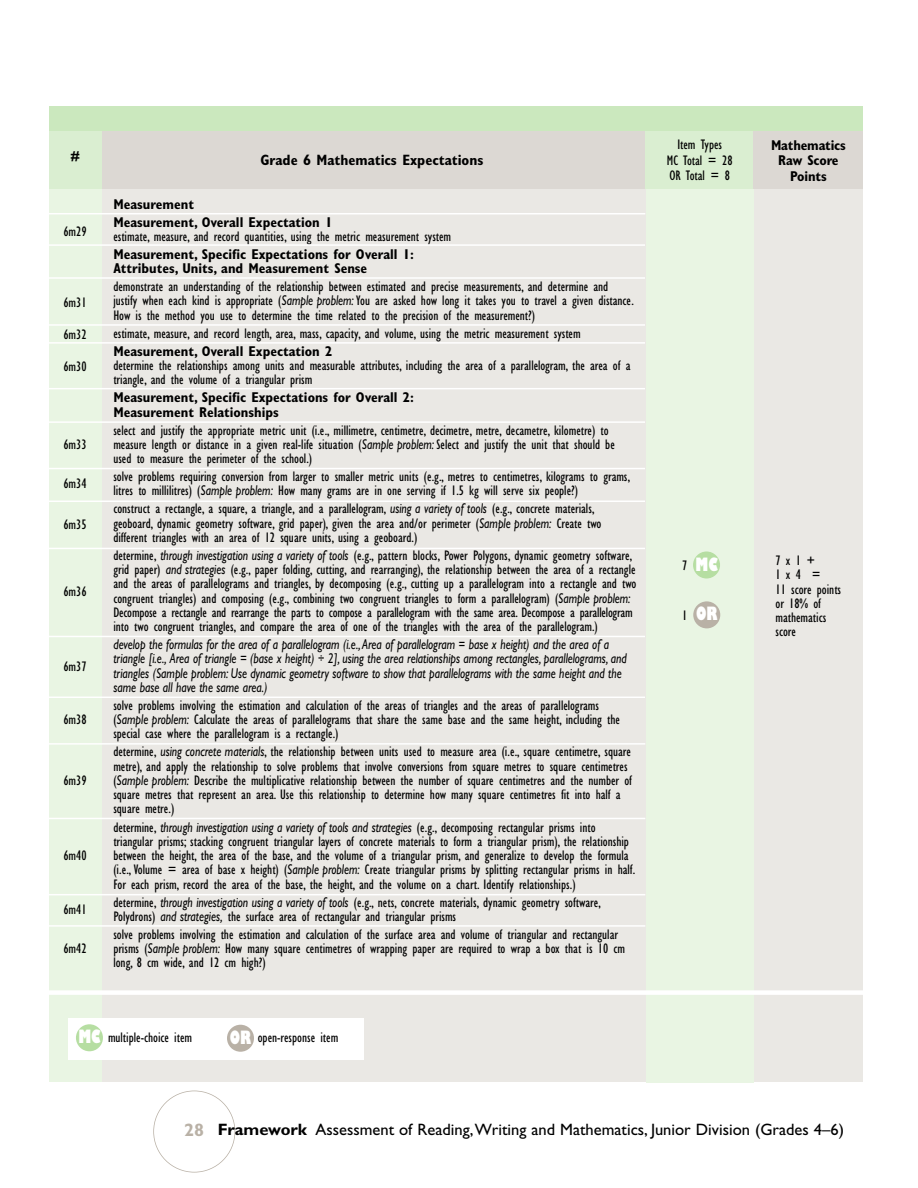
<style>
.page{position:relative;width:918px;height:1188px;background:#fff}
.page>*{position:absolute;margin:0;border:0;box-sizing:border-box;transform-origin:0 0}
.t1{font:800 condensed 18px "Gill Sans";color:#fff}
.t2{font:16.5px "Gill Sans";color:#000}
.t3{font:700 condensed 15px "Gill Sans";color:#000}
.t4{font:condensed 14.25px/14.2px "Gill Sans";color:#000}
.t5{font:italic 14.25px/14.2px "Gill Sans";color:#000;scale:.8 1}
.t6{font:700 condensed 14.25px/14.2px "Gill Sans";color:#000}
.s1{font-style:italic;font-stretch:normal}
.s2{font-weight:800;font-size:18px;color:#fff}
.s3{font-weight:700;font-size:18px;color:#b9b1a6}
.s4{font-weight:700}
</style>
<div class="page">
<div style="left:153px;top:1091px;width:82px;height:82px;border:2px solid #b9b1a6;border-radius:50%"></div>
<div style="left:91px;top:131px;width:615px;height:951px;background:#eae8e4"></div>
<div style="left:49px;top:132px;width:52px;height:950px;background:#e9f5e3"></div>
<div style="left:646px;top:125px;width:108px;height:957px;background:#e9f5e3"></div>
<div style="left:754px;top:132px;width:109px;height:950px;background:#eae8e4"></div>
<div style="left:646px;top:130px;width:108px;height:59px;background:#daeed1"></div>
<div style="left:753px;top:130px;width:110px;height:59px;background:#dcd8d3"></div>
<div style="left:100px;top:130px;width:545px;height:59px;background:#dcd8d3"></div>
<div style="left:49px;top:130px;width:52px;height:59px;background:#daeed1"></div>
<div style="left:49px;top:106px;width:814px;height:24px;background:#cbe8be"></div>
<div style="left:693px;top:552px;width:27px;height:27px;background:#b6dea2;border-radius:50%"></div>
<div style="left:693px;top:601px;width:27px;height:27px;background:#b9b1a6;border-radius:50%"></div>
<div style="left:68px;top:1018px;width:295px;height:41px;background:#fff"></div>
<div style="left:76px;top:1024px;width:27px;height:27px;background:#b6dea2;border-radius:50%"></div>
<div style="left:227px;top:1025px;width:27px;height:27px;background:#b9b1a6;border-radius:50%"></div>
<div style="left:16px;top:990px;width:851px;height:5px;background:#fff"></div>
<hr style="left:15px;top:213px;width:630px;height:1px;background:#fff">
<hr style="left:15px;top:244px;width:630px;height:2px;background:#fff">
<hr style="left:15px;top:277px;width:630px;height:2px;background:#fff">
<hr style="left:15px;top:324px;width:630px;height:2px;background:#fff">
<hr style="left:15px;top:342px;width:630px;height:2px;background:#fff">
<hr style="left:15px;top:388px;width:630px;height:1px;background:#fff">
<hr style="left:15px;top:421px;width:630px;height:2px;background:#fff">
<hr style="left:15px;top:468px;width:630px;height:1px;background:#fff">
<hr style="left:15px;top:501px;width:630px;height:1px;background:#fff">
<hr style="left:15px;top:548px;width:630px;height:1px;background:#fff">
<hr style="left:15px;top:636px;width:630px;height:1px;background:#fff">
<hr style="left:15px;top:697px;width:630px;height:1px;background:#fff">
<hr style="left:15px;top:743px;width:630px;height:2px;background:#fff">
<hr style="left:15px;top:818px;width:630px;height:1px;background:#fff">
<hr style="left:15px;top:894px;width:630px;height:1px;background:#fff">
<hr style="left:15px;top:925px;width:630px;height:2px;background:#fff">
<p class="t6" style="left:70px;top:150px;width:11px">#</p>
<p class="t4" style="left:63px;top:225px;width:25px">6m29</p>
<p class="t4" style="left:63px;top:297px;width:25px">6m31</p>
<p class="t4" style="left:63px;top:328px;width:25px">6m32</p>
<p class="t4" style="left:63px;top:360px;width:25px">6m30</p>
<p class="t4" style="left:63px;top:439px;width:25px">6m33</p>
<p class="t4" style="left:63px;top:478px;width:25px">6m34</p>
<p class="t4" style="left:63px;top:518px;width:25px">6m35</p>
<p class="t4" style="left:63px;top:586px;width:25px">6m36</p>
<p class="t4" style="left:63px;top:660px;width:25px">6m37</p>
<p class="t4" style="left:63px;top:713px;width:25px">6m38</p>
<p class="t4" style="left:63px;top:774px;width:25px">6m39</p>
<p class="t4" style="left:63px;top:850px;width:25px">6m40</p>
<p class="t4" style="left:63px;top:903px;width:25px">6m41</p>
<p class="t4" style="left:63px;top:943px;width:25px">6m42</p>
<p class="t3" style="left:261px;top:154px;width:224px">Grade 6 Mathematics Expectations</p>
<p class="t6" style="left:113px;top:196px;width:221px;line-height:18px">Measurement<br>Measurement, Overall Expectation 1</p>
<p class="t4" style="left:113px;top:230px;width:339px">estimate, measure, and record quantities, using the metric measurement system</p>
<p class="t6" style="left:113px;top:248px;width:302px">Measurement, Specific Expectations for Overall 1:<br>Attributes, Units, and Measurement Sense</p>
<p class="t4" style="left:113px;top:281px;width:522px">demonstrate an understanding of the relationship between estimated and precise measurements, and determine and justify when each kind is appropriate (<span class="s1">Sample problem:</span> You are asked how long it takes you to travel a given distance.<br>How is the method you use to determine the time related to the precision of the measurement?)</p>
<p class="t4" style="left:113px;top:327px;width:469px">estimate, measure, and record length, area, mass, capacity, and volume, using the metric measurement system</p>
<p class="t6" style="left:113px;top:345px;width:221px">Measurement, Overall Expectation 2</p>
<p class="t4" style="left:113px;top:359px;width:519px">determine the relationships among units and measurable attributes, including the area of a parallelogram, the area of a triangle, and the volume of a triangular prism</p>
<p class="t6" style="left:113px;top:392px;width:302px">Measurement, Specific Expectations for Overall 2:<br>Measurement Relationships</p>
<p class="t4" style="left:113px;top:424px;width:503px">select and justify the appropriate metric unit (i.e., millimetre, centimetre, decimetre, metre, decametre, kilometre) to measure length or distance in a given real-life situation (<span class="s1">Sample problem:</span> Select and justify the unit that should be used to measure the perimeter of the school.)</p>
<p class="t4" style="left:113px;top:471px;width:518px">solve problems requiring conversion from larger to smaller metric units (e.g., metres to centimetres, kilograms to grams, litres to millilitres) (<span class="s1">Sample problem:</span> How many grams are in one serving if 1.5 kg will serve six people?)</p>
<p class="t4" style="left:113px;top:503px;width:490px">construct a rectangle, a square, a triangle, and a parallelogram, <span class="s1">using a variety of tools</span> (e.g., concrete materials, geoboard, dynamic geometry software, grid paper), given the area and/or perimeter (<span class="s1">Sample problem:</span> Create two different triangles with an area of 12 square units, using a geoboard.)</p>
<p class="t4" style="left:113px;top:549px;width:525px">determine, <span class="s1">through investigation using a variety of tools</span> (e.g., pattern blocks, Power Polygons, dynamic geometry software, grid paper) <span class="s1">and strategies</span> (e.g., paper folding, cutting, and rearranging), the relationship between the area of a rectangle and the areas of parallelograms and triangles, by decomposing (e.g., cutting up a parallelogram into a rectangle and two congruent triangles) and composing (e.g., combining two congruent triangles to form a parallelogram) (<span class="s1">Sample problem:<br></span>Decompose a rectangle and rearrange the parts to compose a parallelogram with the same area. Decompose a parallelogram into two congruent triangles, and compare the area of one of the triangles with the area of the parallelogram.)</p>
<p class="t5" style="left:113px;top:639px;width:643px">develop the formulas for the area of a parallelogram (i.e.,Area of parallelogram = base x height) and the area of a triangle [i.e., Area of triangle = (base x height) ÷ 2], using the area relationships among rectangles, parallelograms, and triangles (Sample problem: Use dynamic geometry software to show that parallelograms with the same height and the same base all have the same area.)</p>
<p class="t4" style="left:113px;top:699px;width:508px">solve problems involving the estimation and calculation of the areas of triangles and the areas of parallelograms (<span class="s1">Sample problem:</span> Calculate the areas of parallelograms that share the same base and the same height, including the special case where the parallelogram is a rectangle.)</p>
<p class="t4" style="left:113px;top:746px;width:520px">determine, <span class="s1">using concrete materials</span>, the relationship between units used to measure area (i.e., square centimetre, square metre), and apply the relationship to solve problems that involve conversions from square metres to square centimetres (<span class="s1">Sample problem:</span> Describe the multiplicative relationship between the number of square centimetres and the number of square metres that represent an area. Use this relationship to determine how many square centimetres fit into half a square metre.)</p>
<p class="t4" style="left:113px;top:821px;width:524px">determine, <span class="s1">through investigation using a variety of tools and strategies</span> (e.g., decomposing rectangular prisms into triangular prisms; stacking congruent triangular layers of concrete materials to form a triangular prism), the relationship between the height, the area of the base, and the volume of a triangular prism, and generalize to develop the formula (i.e., Volume = area of base x height) (<span class="s1">Sample problem:</span> Create triangular prisms by splitting rectangular prisms in half.<br>For each prism, record the area of the base, the height, and the volume on a chart. Identify relationships.)</p>
<p class="t4" style="left:113px;top:896px;width:489px">determine, <span class="s1">through investigation using a variety of tools</span> (e.g., nets, concrete materials, dynamic geometry software,<br>Polydrons) <span class="s1">and strategies,</span> the surface area of rectangular and triangular prisms</p>
<p class="t4" style="left:113px;top:928px;width:513px">solve problems involving the estimation and calculation of the surface area and volume of triangular and rectangular prisms (<span class="s1">Sample problem:</span> How many square centimetres of wrapping paper are required to wrap a box that is 10 cm long, 8 cm wide, and 12 cm high?)</p>
<p class="t4" style="left:78px;top:1031px;width:115px"><span class="s2">MC</span> multiple-choice item</p>
<p class="t4" style="left:258px;top:1031px;width:82px">open-response item</p>
<p class="t1" style="left:230px;top:1030px;width:23px">OR</p>
<p class="t4" style="left:667px;top:138px;width:67px;line-height:15.8px;text-align:center">Item Types<br>MC Total = 28<br>OR Total = 8</p>
<p class="t6" style="left:771px;top:138px;width:76px;line-height:15.8px;text-align:center">Mathematics<br>Raw Score<br>Points</p>
<p class="t4" style="left:682px;top:560px;width:7px">7</p>
<p class="t4" style="left:682px;top:610px;width:7px">1</p>
<p class="t1" style="left:696px;top:557px;width:24px">MC</p>
<p class="t1" style="left:696px;top:607px;width:23px">OR</p>
<p class="t4" style="left:776px;top:555px;width:67px">7x1+<br>1x4 =<br>11 score points or 18% of mathematics score</p>
<p class="t2" style="left:184px;top:1123px;width:661px"><span class="s3">28</span> <span class="s4">Framework</span> Assessment of Reading,Writing and Mathematics, Junior Division (Grades 4–6)</p>
</div>
